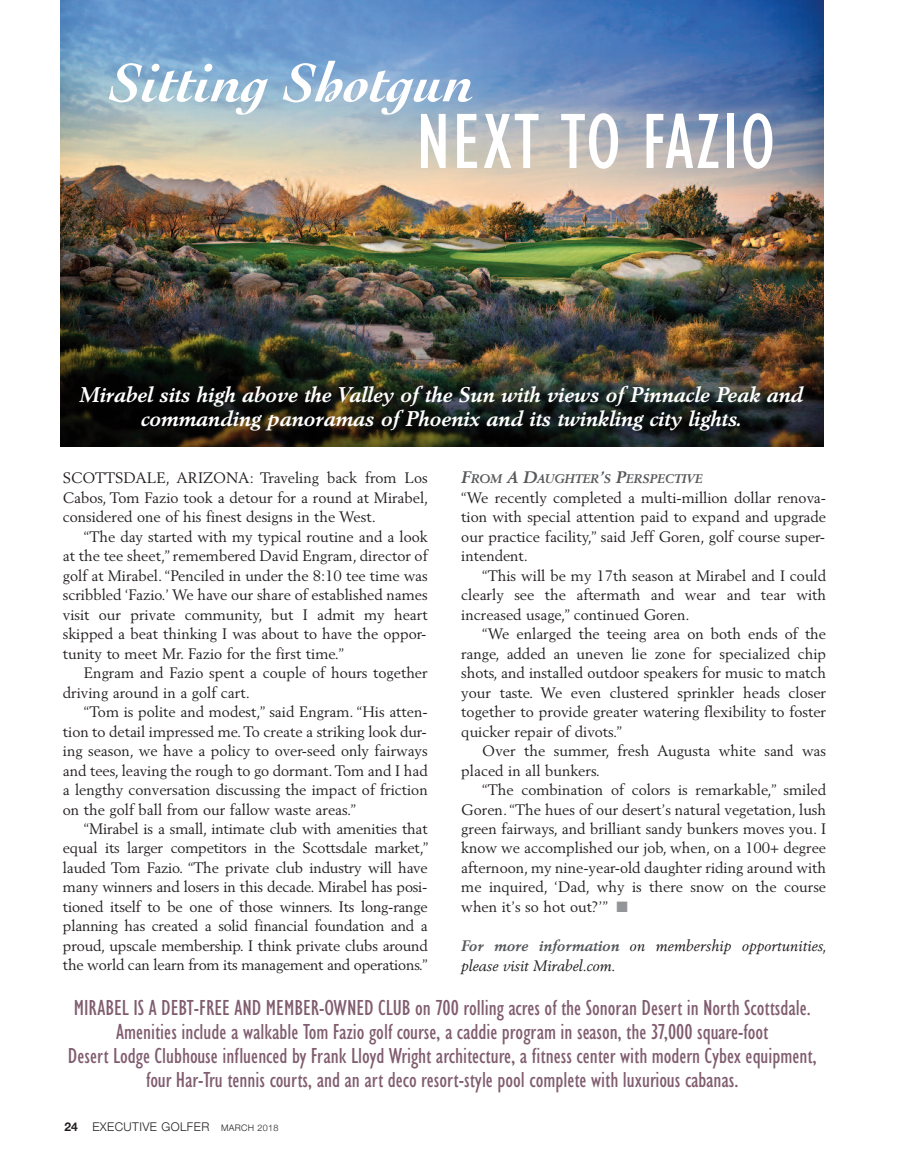
<style>
.page{position:relative;width:905px;height:1161px;background:#fff}
.page>*{position:absolute;margin:0;border:0;box-sizing:border-box;transform-origin:0 0}
.t1{font:81px "Classical Sans Cond DTC";letter-spacing:.03em;color:#fff}
.t2{font:italic 700 57px "Cochin";color:#fff}
.t3{font:22.5px/24px "Classical Sans Cond DTC";color:#805c6f;text-align:center}
.t4{font:italic 700 21px/24px "Berling";color:#fff;text-align:center}
.t5{font:15px/19.5px "Berling";color:#231f20;text-align:justify}
.t6{font:italic 15px/19.5px "Berling";letter-spacing:.01em;color:#231f20}
.t7{font:italic 700 12.3px "Berling";color:#57585a}
.t8{font:300 12px "Helvetica Neue";letter-spacing:.035em;color:#231f20}
.s1{font-size:16.5px}
.s2{color:#939598}
.s3{font-weight:700;color:#57585a}
.s4{font-weight:700}
.s5{font-size:9px}
</style>
<div class="page">
<img style="left:61px;top:0;width:762px;height:447px">
<h2 class="t2" style="left:110px;top:44px;width:366px">Sitting Shotgun</h2>
<h1 class="t1" style="left:416px;top:114px;width:360px">NEXT TO FAZIO</h1>
<h3 class="t4" style="left:79px;top:384px;width:725px">Mirabel sits high above the Valley of the Sun with views of Pinnacle Peak and commanding panoramas of Phoenix and its twinkling city lights.</h3>
<p class="t5" style="left:63px;top:469px;width:367px">SCOTTSDALE, ARIZONA: Traveling back from Los Cabos, Tom Fazio took a detour for a round at Mirabel, considered one of his finest designs in the West.</p>
<p class="t5" style="left:63px;top:528px;width:366px;text-indent:21px">“The day started with my typical routine and a look at the tee sheet,” remembered David Engram, director of golf at Mirabel. “Penciled in under the 8:10 tee time was scribbled ‘Fazio.’ We have our share of established names visit our private community, but I admit my heart skipped a beat thinking I was about to have the oppor&shy;tunity to meet Mr. Fazio for the first time.”</p>
<p class="t5" style="left:63px;top:664px;width:366px;text-indent:21px">Engram and Fazio spent a couple of hours together driving around in a golf cart.</p>
<p class="t5" style="left:63px;top:703px;width:366px;text-indent:21px">“Tom is polite and modest,” said Engram. “His atten&shy;tion to detail impressed me.To create a striking look dur&shy;ing season, we have a policy to over-seed only fairways and tees, leaving the rough to go dormant.Tom and I had a lengthy conversation discussing the impact of friction on the golf ball from our fallow waste areas.”</p>
<p class="t5" style="left:63px;top:820px;width:367px;text-indent:21px">“Mirabel is a small, intimate club with amenities that equal its larger competitors in the Scottsdale market,” lauded Tom Fazio. “The private club industry will have many winners and losers in this decade. Mirabel has posi&shy;tioned itself to be one of those winners. Its long-range planning has created a solid financial foundation and a proud, upscale membership. I think private clubs around the world can learn from its management and operations.”</p>
<p class="t7" style="left:461px;top:474px;width:243px"><span class="s1">F</span>ROM <span class="s1">A D</span>AUGHTER<span class="s1">’</span>S <span class="s1">P</span>ERSPECTIVE</p>
<p class="t5" style="left:461px;top:489px;width:366px">“We recently completed a multi-million dollar renova&shy;tion with special attention paid to expand and upgrade our practice facility,” said Jeff Goren, golf course super&shy;intendent.</p>
<p class="t5" style="left:461px;top:567px;width:366px;text-indent:21px">“This will be my 17th season at Mirabel and I could clearly see the aftermath and wear and tear with increased usage,” continued Goren.</p>
<p class="t5" style="left:461px;top:625px;width:366px;text-indent:21px">“We enlarged the teeing area on both ends of the range, added an uneven lie zone for specialized chip shots, and installed outdoor speakers for music to match your taste. We even clustered sprinkler heads closer together to provide greater watering flexibility to foster quicker repair of divots.”</p>
<p class="t5" style="left:461px;top:742px;width:366px;text-indent:21px">Over the summer, fresh Augusta white sand was placed in all bunkers.</p>
<p class="t5" style="left:461px;top:781px;width:366px;text-indent:21px">“The combination of colors is remarkable,” smiled Goren. “The hues of our desert’s natural vegetation, lush green fairways, and brilliant sandy bunkers moves you. I know we accomplished our job, when, on a 100+ degree afternoon, my nine-year-old daughter riding around with me inquired, ‘Dad, why is there snow on the course when it’s so hot out?’” <span class="s2">■</span></p>
<p class="t6" style="left:461px;top:937px;width:367px"><span class="s3">For more information</span> on membership opportunities, please visit Mirabel.com.</p>
<p class="t3" style="left:68px;top:998px;width:750px">MIRABEL IS A DEBT-FREE AND MEMBER-OWNED CLUB on 700 rolling acres of the Sonoran Desert in North Scottsdale.<br>Amenities include a walkable Tom Fazio golf course, a caddie program in season, the 37,000 square-foot<br>Desert Lodge Clubhouse influenced by Frank Lloyd Wright architecture, a fitness center with modern Cybex equipment, four Har-Tru tennis courts, and an art deco resort-style pool complete with luxurious cabanas.</p>
<p class="t8" style="left:64px;top:1119px;width:215px"><span class="s4">24</span> EXECUTIVE GOLFER <span class="s5">MaRCh 2018</span></p>
</div>
